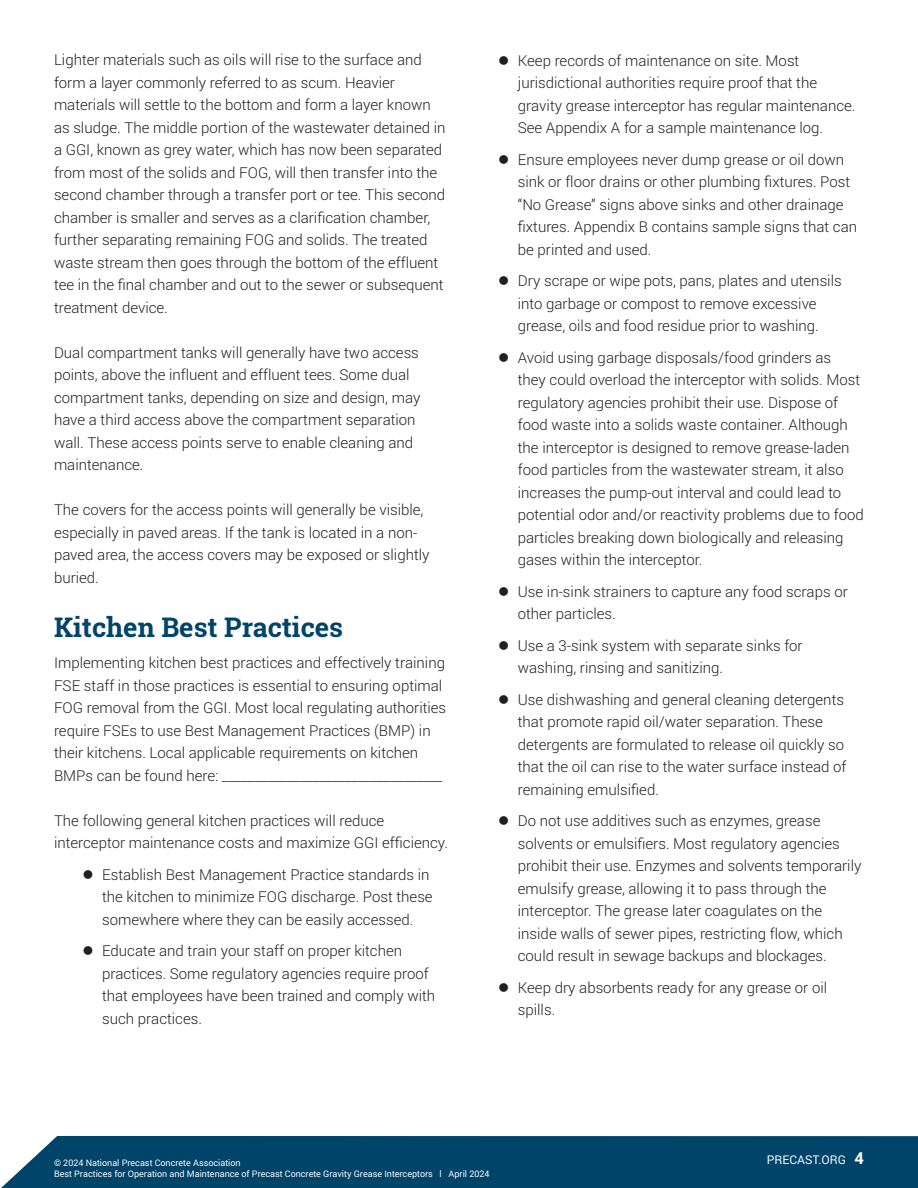
<style>
.page{position:relative;width:918px;height:1188px;background:#fff}
.page>*{position:absolute;margin:0;border:0;box-sizing:border-box;transform-origin:0 0}
.t1{font:700 27px "Roboto Slab";color:#00446a}
.t2{font:300 15px/22.5px "Roboto";color:#231f20}
.t3{font:12px "Roboto";color:#fff}
.t4{font:9px "Roboto";color:#fff}
.s1{font-weight:700;font-size:16.5px}
</style>
<div class="page">
<div style="left:1px;top:1136px;width:917px;height:52px;background:#00446a"></div>
<p class="t2" style="left:54px;top:48px;width:393px">Lighter materials such as oils will rise to the surface and form a layer commonly referred to as scum. Heavier materials will settle to the bottom and form a layer known as sludge. The middle portion of the wastewater detained in a GGI, known as grey water, which has now been separated from most of the solids and FOG, will then transfer into the second chamber through a transfer port or tee. This second chamber is smaller and serves as a clarification chamber, further separating remaining FOG and solids. The treated waste stream then goes through the bottom of the effluent tee in the final chamber and out to the sewer or subsequent treatment device.</p>
<p class="t2" style="left:54px;top:341px;width:368px">Dual compartment tanks will generally have two access points, above the influent and effluent tees. Some dual compartment tanks, depending on size and design, may have a third access above the compartment separation wall. These access points serve to enable cleaning and maintenance.</p>
<p class="t2" style="left:54px;top:498px;width:377px">The covers for the access points will generally be visible, especially in paved areas. If the tank is located in a non&shy;paved area, the access covers may be exposed or slightly buried.</p>
<h1 class="t1" style="left:54px;top:608px;width:291px">Kitchen Best Practices</h1>
<p class="t2" style="left:54px;top:651px;width:394px">Implementing kitchen best practices and effectively training FSE staff in those practices is essential to ensuring optimal FOG removal from the GGI. Most local regulating authorities require FSEs to use Best Management Practices (BMP) in their kitchens. Local applicable requirements on kitchen BMPs can be found here: __________________________________</p>
<p class="t2" style="left:54px;top:809px;width:396px">The following general kitchen practices will reduce interceptor maintenance costs and maximize GGI efficiency.</p>
<p class="t2" style="left:102px;top:863px;width:332px;text-indent:-20px">● Establish Best Management Practice standards in the kitchen to minimize FOG discharge. Post these somewhere where they can be easily accessed.</p>
<p class="t2" style="left:102px;top:939px;width:335px;text-indent:-20px">● Educate and train your staff on proper kitchen practices. Some regulatory agencies require proof that employees have been trained and comply with such practices.</p>
<p class="t2" style="left:518px;top:48px;width:339px;text-indent:-20px">● Keep records of maintenance on site. Most jurisdictional authorities require proof that the gravity grease interceptor has regular maintenance.<br>See Appendix A for a sample maintenance log.</p>
<p class="t2" style="left:518px;top:147px;width:341px;text-indent:-20px">● Ensure employees never dump grease or oil down sink or floor drains or other plumbing fixtures. Post “No Grease” signs above sinks and other drainage fixtures. Appendix B contains sample signs that can be printed and used.</p>
<p class="t2" style="left:498px;top:269px;width:345px;text-align:center">● Dry scrape or wipe pots, pans, plates and utensils into garbage or compost to remove excessive grease, oils and food residue prior to washing.</p>
<p class="t2" style="left:518px;top:345px;width:348px;text-indent:-20px">● Avoid using garbage disposals/food grinders as<br>they could overload the interceptor with solids. Most regulatory agencies prohibit their use. Dispose of food waste into a solids waste container. Although the interceptor is designed to remove grease-laden food particles from the wastewater stream, it also increases the pump-out interval and could lead to potential odor and/or reactivity problems due to food particles breaking down biologically and releasing gases within the interceptor.</p>
<p class="t2" style="left:518px;top:579px;width:331px;text-indent:-20px">● Use in-sink strainers to capture any food scraps or other particles.</p>
<p class="t2" style="left:518px;top:633px;width:286px;text-indent:-20px">● Use a 3-sink system with separate sinks for washing, rinsing and sanitizing.</p>
<p class="t2" style="left:518px;top:687px;width:330px;text-indent:-20px">● Use dishwashing and general cleaning detergents that promote rapid oil/water separation. These detergents are formulated to release oil quickly so that the oil can rise to the water surface instead of remaining emulsified.</p>
<p class="t2" style="left:518px;top:809px;width:345px;text-indent:-20px">● Do not use additives such as enzymes, grease solvents or emulsifiers. Most regulatory agencies prohibit their use. Enzymes and solvents temporarily emulsify grease, allowing it to pass through the interceptor. The grease later coagulates on the inside walls of sewer pipes, restricting flow, which could result in sewage backups and blockages.</p>
<p class="t2" style="left:518px;top:975px;width:311px;text-indent:-20px">● Keep dry absorbents ready for any grease or oil spills.</p>
<p class="t4" style="left:54px;top:1157px;width:188px">© 2024 National Precast Concrete Association</p>
<p class="t3" style="left:767px;top:1152px;width:99px">PRECAST.ORG <span class="s1">4</span></p>
<p class="t4" style="left:54px;top:1168px;width:437px">Best Practices for Operation and Maintenance of Precast Concrete Gravity Grease Interceptors l April 2024</p>
</div>
